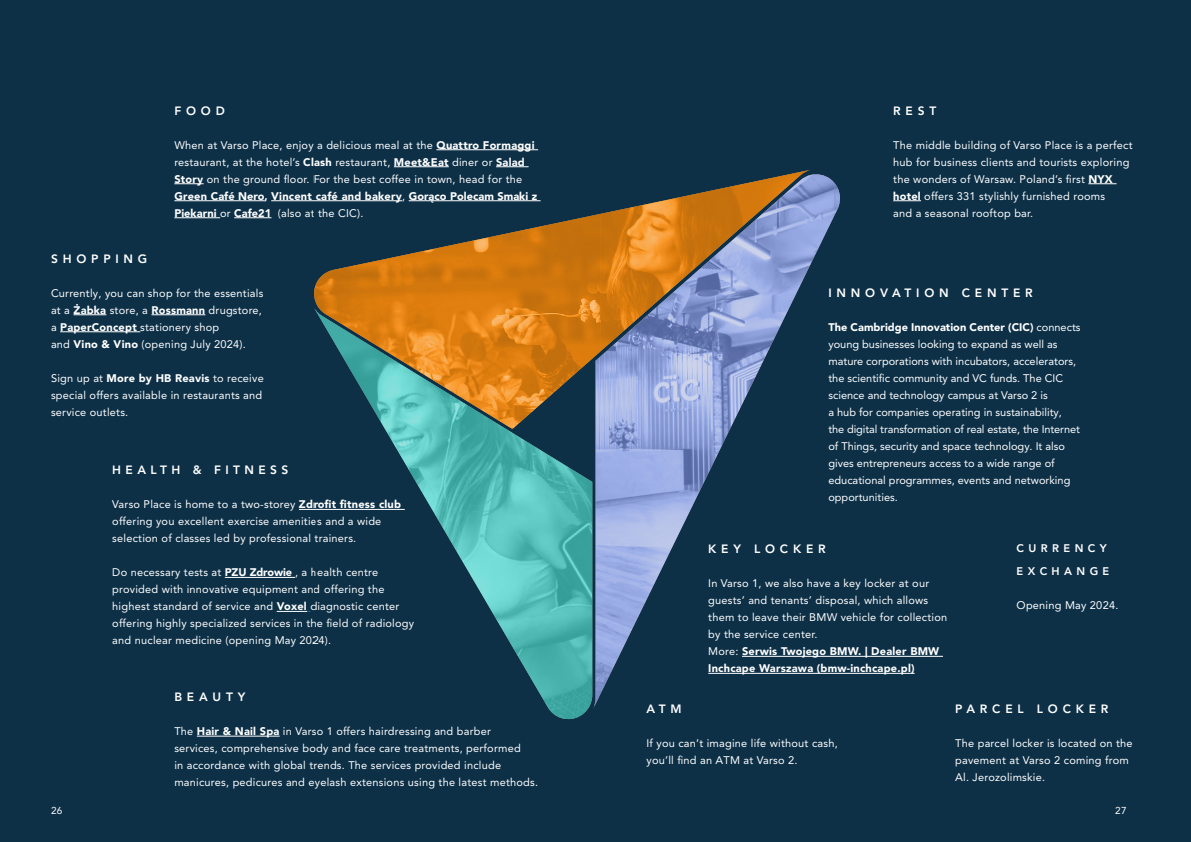
<style>
.page{position:relative;width:1191px;height:842px;background:#0d3047}
.page>*{position:absolute;margin:0;border:0;box-sizing:border-box;transform-origin:0 0}
.t1{font:800 12px "Avenir LT Pro";letter-spacing:.4em;color:#fff}
.t2{font:800 12px "Avenir LT Pro";letter-spacing:.37em;color:#fff}
.t3{font:11px/17px "Avenir LT Pro";letter-spacing:.02em;color:#fff}
.t4{font:11px/17px "Avenir LT Pro";color:#fff}
.t5{font:800 11px/23px "Avenir LT Pro";letter-spacing:.4em;color:#fff}
.t6{font:10px "Avenir LT Pro";color:#fff}
.s1{font-weight:900}
.s2{color:#5a656a}
</style>
<div class="page">
<hr style="left:436px;top:149px;width:102px;height:1px;background:#fff">
<hr style="left:394px;top:166px;width:55px;height:1px;background:#fff">
<hr style="left:496px;top:166px;width:32px;height:1px;background:#fff">
<hr style="left:174px;top:183px;width:30px;height:1px;background:#fff">
<hr style="left:174px;top:200px;width:91px;height:1px;background:#fff">
<hr style="left:271px;top:200px;width:131px;height:1px;background:#fff">
<hr style="left:174px;top:217px;width:46px;height:1px;background:#fff">
<hr style="left:234px;top:217px;width:37px;height:1px;background:#fff">
<hr style="left:74px;top:314px;width:32px;height:1px;background:#fff">
<hr style="left:151px;top:314px;width:54px;height:1px;background:#fff">
<hr style="left:60px;top:331px;width:80px;height:1px;background:#fff">
<hr style="left:299px;top:509px;width:106px;height:1px;background:#fff">
<hr style="left:225px;top:577px;width:70px;height:1px;background:#fff">
<hr style="left:277px;top:611px;width:30px;height:1px;background:#fff">
<hr style="left:197px;top:736px;width:83px;height:1px;background:#fff">
<svg style="left:313px;top:170px;width:497px;height:189px"></svg>
<svg style="left:314px;top:308px;width:278px;height:412px"></svg>
<svg style="left:1088px;top:183px;width:28px;height:1px"></svg>
<svg style="left:893px;top:200px;width:28px;height:1px"></svg>
<svg style="left:593px;top:173px;width:249px;height:536px"></svg>
<hr style="left:742px;top:656px;width:201px;height:1px;background:#fff">
<hr style="left:708px;top:673px;width:206px;height:1px;background:#fff">
<p class="t1" style="left:174px;top:103px;width:52px">FOOD</p>
<p class="t3" style="left:174px;top:136px;width:364px">When at Varso Place, enjoy a delicious meal at the <span class="s1">Quattro Formaggi </span>restaurant, at the hotel’s <span class="s1">Clash</span> restaurant, <span class="s1">Meet&amp;Eat</span> diner or <span class="s1">Salad Story</span> on the ground floor. For the best coffee in town, head for the <span class="s1">Green Café Nero, Vincent café and bakery</span>, <span class="s1">Gorąco Polecam Smaki z Piekarni</span> or <span class="s1">Cafe21</span> (also at the CIC).</p>
<p class="t1" style="left:51px;top:251px;width:98px">SHOPPING</p>
<p class="t3" style="left:51px;top:284px;width:214px">Currently, you can shop for the essentials at a <span class="s1">Żabka</span> store, a <span class="s1">Rossmann</span> drugstore, a <span class="s1">PaperConcept</span> stationery shop<br>and <span class="s1">Vino &amp; Vino</span> (opening July 2024).</p>
<p class="t3" style="left:51px;top:369px;width:214px">Sign up at <span class="s1">More by HB Reavis</span> to receive special offers available in restaurants and service outlets.</p>
<p class="t2" style="left:112px;top:463px;width:178px">HEALTH &amp; FITNESS</p>
<p class="t3" style="left:112px;top:496px;width:290px">Varso Place is home to a two-storey <span class="s1">Zdrofit fitness club </span>offering you excellent exercise amenities and a wide selection of classes led by professional trainers.</p>
<p class="t3" style="left:112px;top:564px;width:303px">Do necessary tests at <span class="s1">PZU Zdrowie</span> , a health centre provided with innovative equipment and offering the highest standard of service and <span class="s1">Voxel</span> diagnostic center offering highly specialized services in the field of radiology and nuclear medicine (opening May 2024).</p>
<p class="t6" style="left:51px;top:804px;width:13px">26</p>
<p class="t1" style="left:174px;top:690px;width:72px">BEAUTY</p>
<p class="t3" style="left:174px;top:723px;width:365px">The <span class="s1">Hair &amp; Nail Spa</span> in Varso 1 offers hairdressing and barber<br>services, comprehensive body and face care treatments, performed<br>in accordance with global trends. The services provided include manicures, pedicures and eyelash extensions using the latest methods.</p>
<p class="t1" style="left:893px;top:103px;width:45px">REST</p>
<p class="t3" style="left:893px;top:136px;width:241px">The middle building of Varso Place is a perfect hub for business clients and tourists exploring the wonders of Warsaw. Poland’s first <span class="s1">NYX hotel</span> offers 331 stylishly furnished rooms<br>and a seasonal rooftop bar.</p>
<p class="t1" style="left:828px;top:286px;width:206px">INNOVATION CENTER</p>
<p class="t4" style="left:828px;top:319px;width:254px"><span class="s1">The Cambridge Innovation Center (CIC)</span> connects young businesses looking to expand as well as mature corporations with incubators, accelerators, the scientific community and VC funds. The CIC science and technology campus at Varso 2 is<br>a hub for companies operating in sustainability, the digital transformation of real estate, the Internet of Things, security and space technology. It also gives entrepreneurs access to a wide range of educational programmes, events and networking opportunities.</p>
<p class="t1" style="left:708px;top:542px;width:119px">KEY LOCKER</p>
<p class="t3" style="left:708px;top:575px;width:240px">In Varso 1, we also have a key locker at our guests’ and tenants’ disposal, which allows them to leave their BMW vehicle for collection by the service center.<br>More: <span class="s1">Serwis Twojego BMW. | Dealer BMW Inchcape Warszawa (bmw-inchcape.pl)</span></p>
<p class="t5" style="left:1016px;top:537px;width:94px">CURRENCY<br>EXCHANGE</p>
<p class="t3" style="left:1016px;top:597px;width:103px">Opening May 2024.</p>
<p class="t1" style="left:646px;top:702px;width:37px">ATM</p>
<p class="t3" style="left:646px;top:735px;width:193px">If you can’t imagine life without cash, you’ll find an ATM at Varso 2.</p>
<p class="t1" style="left:955px;top:702px;width:155px">PARCEL LOCKER</p>
<p class="t3" style="left:955px;top:735px;width:179px">The parcel locker is located on the pavement at Varso 2 coming from<br>Al. Jerozolimskie.</p>
<p class="t6" style="left:1115px;top:804px;width:26px">27 <span class="s2">27</span></p>
</div>
